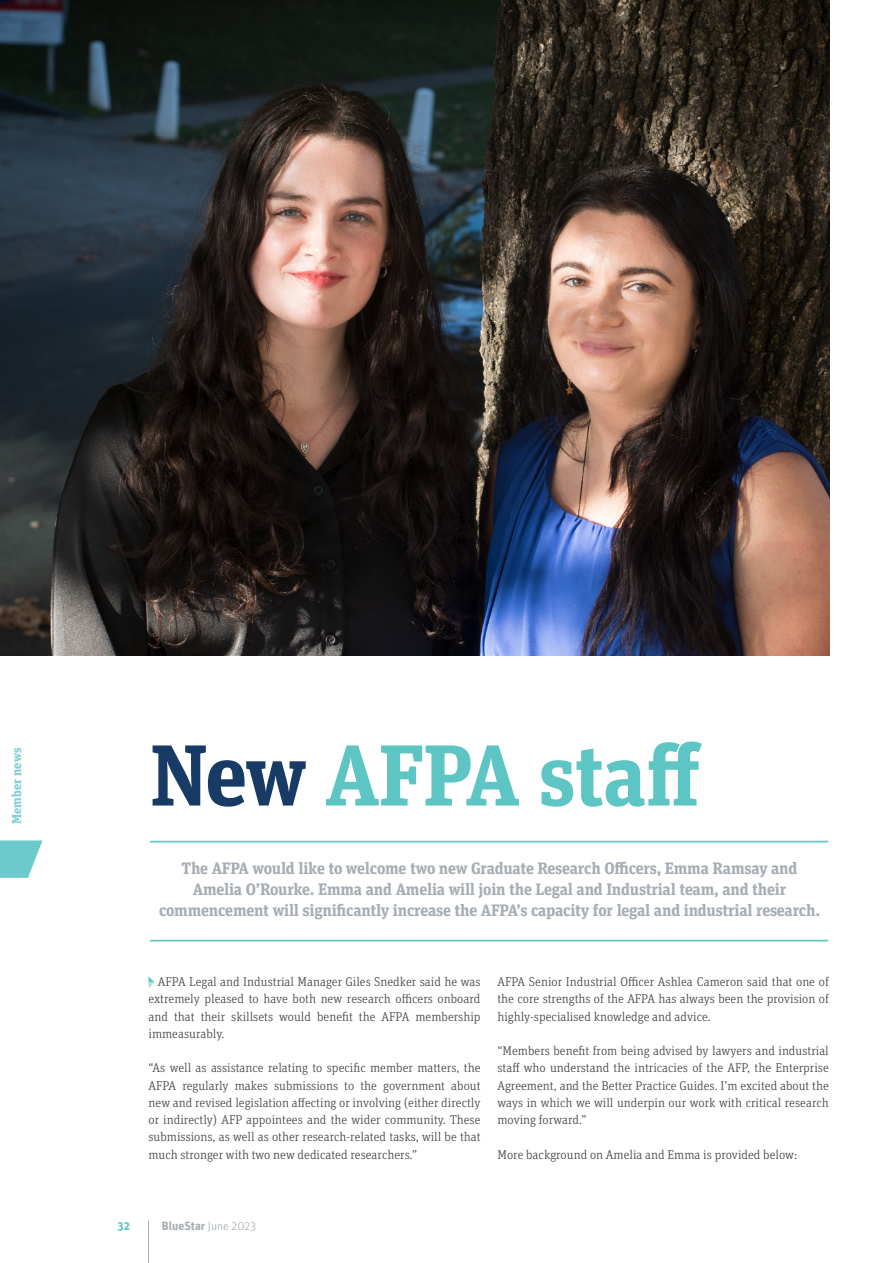
<style>
.page{position:relative;width:893px;height:1263px;background:#fff}
.page>*{position:absolute;margin:0;border:0;box-sizing:border-box;transform-origin:0 0}
.t1{font:700 86.4px "Unit Slab OT";letter-spacing:-.02em;color:#5dc5c4}
.t2{font:700 16.5px/21px "Unit Slab OT";letter-spacing:-.015em;color:#a6adb4;text-align:center}
.t3{font:300 12.75px/17.2px "Unit Slab OT";color:#414042;text-align:justify}
.t4{font:700 12.75px "Unit Slab OT";color:#7dced1}
.t5{font:700 12px "Unit OT";color:#a6adb4}
.t6{font:700 12px "Unit OT";color:#5dc5c4}
.s1{color:#183b65}
.s2{font-weight:300}
</style>
<div class="page">
<hr style="left:148px;top:1220px;width:1px;height:43px;background:#a6adb4">
<img style="left:0;top:0;width:829px;height:655px">
<svg style="left:148px;top:976px;width:6px;height:12px"></svg>
<svg style="left:149px;top:841px;width:680px;height:1px"></svg>
<svg style="left:150px;top:940px;width:679px;height:1px"></svg>
<svg style="left:0;top:840px;width:43px;height:38px"></svg>
<p class="t4" style="left:9px;top:824px;width:77px;rotate:-90deg">Member news</p>
<h1 class="t1" style="left:150px;top:720px;width:553px"><span class="s1">New</span> AFPA staff</h1>
<p class="t2" style="left:159px;top:857px;width:663px">The AFPA would like to welcome two new Graduate Research Officers, Emma Ramsay and<br>Amelia O’Rourke. Emma and Amelia will join the Legal and Industrial team, and their commencement will significantly increase the AFPA’s capacity for legal and industrial research.</p>
<p class="t3" style="left:148px;top:973px;width:334px;text-indent:9px">AFPA Legal and Industrial Manager Giles Snedker said he was extremely pleased to have both new research officers onboard and that their skillsets would benefit the AFPA membership immeasurably.</p>
<p class="t3" style="left:148px;top:1059px;width:333px">“As well as assistance relating to specific member matters, the AFPA regularly makes submissions to the government about new and revised legislation affecting or involving (either directly or indirectly) AFP appointees and the wider community. These submissions, as well as other research-related tasks, will be that much stronger with two new dedicated researchers.”</p>
<p class="t3" style="left:497px;top:973px;width:333px">AFPA Senior Industrial Officer Ashlea Cameron said that one of the core strengths of the AFPA has always been the provision of highly-specialised knowledge and advice.</p>
<p class="t3" style="left:497px;top:1042px;width:333px">“Members benefit from being advised by lawyers and industrial staff who understand the intricacies of the AFP, the Enterprise Agreement, and the Better Practice Guides. I’m excited about the ways in which we will underpin our work with critical research moving forward.”</p>
<p class="t3" style="left:497px;top:1145px;width:301px">More background on Amelia and Emma is provided below:</p>
<p class="t6" style="left:118px;top:1218px;width:14px">32</p>
<p class="t5" style="left:162px;top:1218px;width:96px">BlueStar <span class="s2">June 2023</span></p>
</div>
